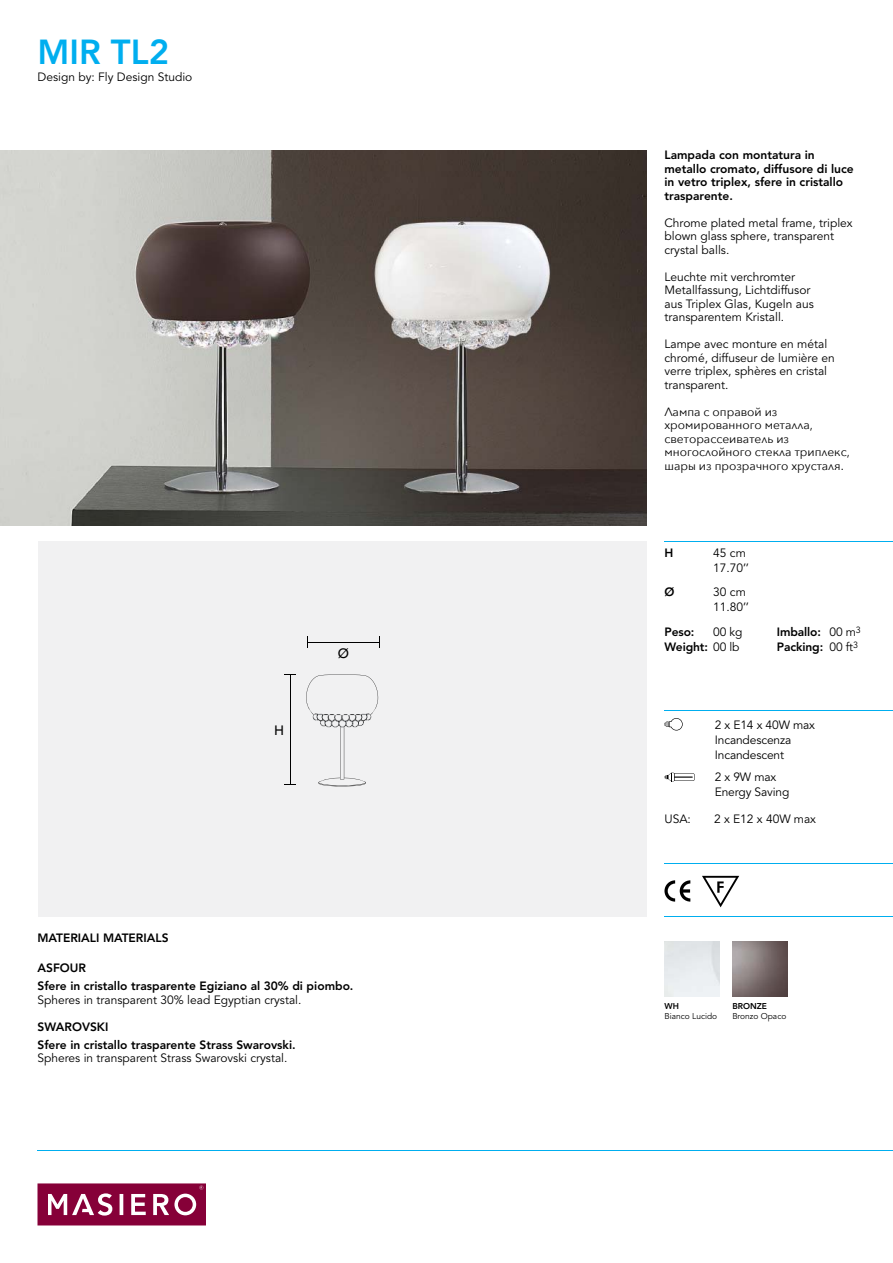
<style>
.page{position:relative;width:893px;height:1263px;background:#fff}
.page>*{position:absolute;margin:0;border:0;box-sizing:border-box;transform-origin:0 0}
.t1{font:800 34.5px "Avenir LT Std";color:#00aeef}
.t2{font:500 13.5px "Avenir LT Std";color:#000}
.t3{font:12px/13.5px "Avenir LT Std";color:#000}
.t4{font:800 12px/13.5px "Avenir LT Std";color:#000}
.t5{font:12px/13.5px "Avenir Next";color:#000}
.t6{font:8.4px "Avenir LT Std";color:#000}
.t7{font:800 8.4px "Avenir LT Std";color:#000}
.s1{font-weight:400}
</style>
<div class="page">
<svg style="left:38px;top:1183px;width:168px;height:42px;background:#9c2f5c"></svg>
<hr style="left:664px;top:710px;width:229px;height:1px;background:#00aeef">
<hr style="left:664px;top:863px;width:229px;height:1px;background:#00aeef">
<hr style="left:665px;top:541px;width:228px;height:1px;background:#00aeef">
<hr style="left:664px;top:916px;width:229px;height:1px;background:#00aeef">
<hr style="left:38px;top:1150px;width:855px;height:1px;background:#00aeef">
<img style="left:732px;top:941px;width:56px;height:55px">
<img style="left:0;top:150px;width:646px;height:375px">
<svg style="left:664px;top:876px;width:75px;height:31px"></svg>
<div style="left:38px;top:542px;width:608px;height:375px;background:#f1f1f2"></div>
<svg style="left:664px;top:773px;width:31px;height:8px"></svg>
<svg style="left:664px;top:718px;width:19px;height:12px"></svg>
<svg style="left:318px;top:727px;width:48px;height:59px"></svg>
<svg style="left:306px;top:674px;width:72px;height:41px"></svg>
<hr style="left:307px;top:642px;width:72px;height:1px;background:#000">
<hr style="left:290px;top:674px;width:1px;height:110px;background:#000">
<img style="left:313px;top:713px;width:58px;height:14px">
<h1 class="t1" style="left:38px;top:31px;width:133px">MIR TL2</h1>
<p class="t3" style="left:38px;top:70px;width:156px">Design by: Fly Design Studio</p>
<p class="t2" style="left:274px;top:722px;width:12px">H</p>
<p class="t2" style="left:338px;top:645px;width:13px">Ø</p>
<p class="t4" style="left:38px;top:931px;width:133px">MATERIALI MATERIALS</p>
<p class="t4" style="left:38px;top:959px;width:318px;line-height:18px">ASFOUR<br>Sfere in cristallo trasparente Egiziano al 30% di piombo.</p>
<p class="t3" style="left:38px;top:993px;width:265px">Spheres in transparent 30% lead Egyptian crystal.</p>
<p class="t4" style="left:38px;top:1017px;width:260px;line-height:18px">SWAROVSKI<br>Sfere in cristallo trasparente Strass Swarovski.</p>
<p class="t3" style="left:38px;top:1052px;width:251px">Spheres in transparent Strass Swarovski crystal.</p>
<p class="t4" style="left:664px;top:148px;width:191px">Lampada con montatura in metallo cromato, diffusore di luce in vetro triplex, sfere in cristallo trasparente.</p>
<p class="t3" style="left:664px;top:216px;width:190px">Chrome plated metal frame, triplex blown glass sphere, transparent crystal balls.</p>
<p class="t3" style="left:664px;top:270px;width:151px">Leuchte mit verchromter<br>Metallfassung, Lichtdiffusor aus Triplex Glas, Kugeln aus transparentem Kristall.</p>
<p class="t3" style="left:664px;top:338px;width:172px">Lampe avec monture en métal chromé, diffuseur de lumière en verre triplex, sphères en cristal transparent.</p>
<p class="t5" style="left:664px;top:404px;width:187px">Лампа с оправой из хромированного металла, светорассеиватель из многослойного стекла триплекс, шары из прозрачного хрусталя.</p>
<p class="t4" style="left:664px;top:546px;width:10px">H</p>
<p class="t3" style="left:713px;top:546px;width:37px;line-height:15px">45 cm<br>17.70’’</p>
<p class="t4" style="left:664px;top:586px;width:11px">Ø</p>
<p class="t3" style="left:713px;top:585px;width:37px;line-height:15px">30 cm<br>11.80’’</p>
<p class="t4" style="left:664px;top:625px;width:31px">Peso:</p>
<p class="t3" style="left:713px;top:625px;width:31px">00 kg</p>
<p class="t4" style="left:777px;top:625px;width:85px">Imballo: <span class="s1">00 m</span><sup>3</sup></p>
<p class="t4" style="left:664px;top:640px;width:77px">Weight: <span class="s1">00 lb</span></p>
<p class="t4" style="left:777px;top:640px;width:83px">Packing: <span class="s1">00 ft</span><sup>3</sup></p>
<p class="t3" style="left:715px;top:718px;width:102px;line-height:15px">2 x E14 x 40W max<br>Incandescenza<br>Incandescent</p>
<p class="t3" style="left:715px;top:770px;width:76px;line-height:15px">2 x 9W max<br>Energy Saving</p>
<p class="t3" style="left:664px;top:812px;width:28px">USA:</p>
<p class="t3" style="left:714px;top:812px;width:103px">2 x E12 x 40W max</p>
<p class="t7" style="left:664px;top:1001px;width:16px">WH</p>
<p class="t6" style="left:664px;top:1011px;width:54px">Bianco Lucido</p>
<p class="t7" style="left:732px;top:1001px;width:36px">BRONZE</p>
<p class="t6" style="left:732px;top:1011px;width:56px">Bronzo Opaco</p>
</div>
